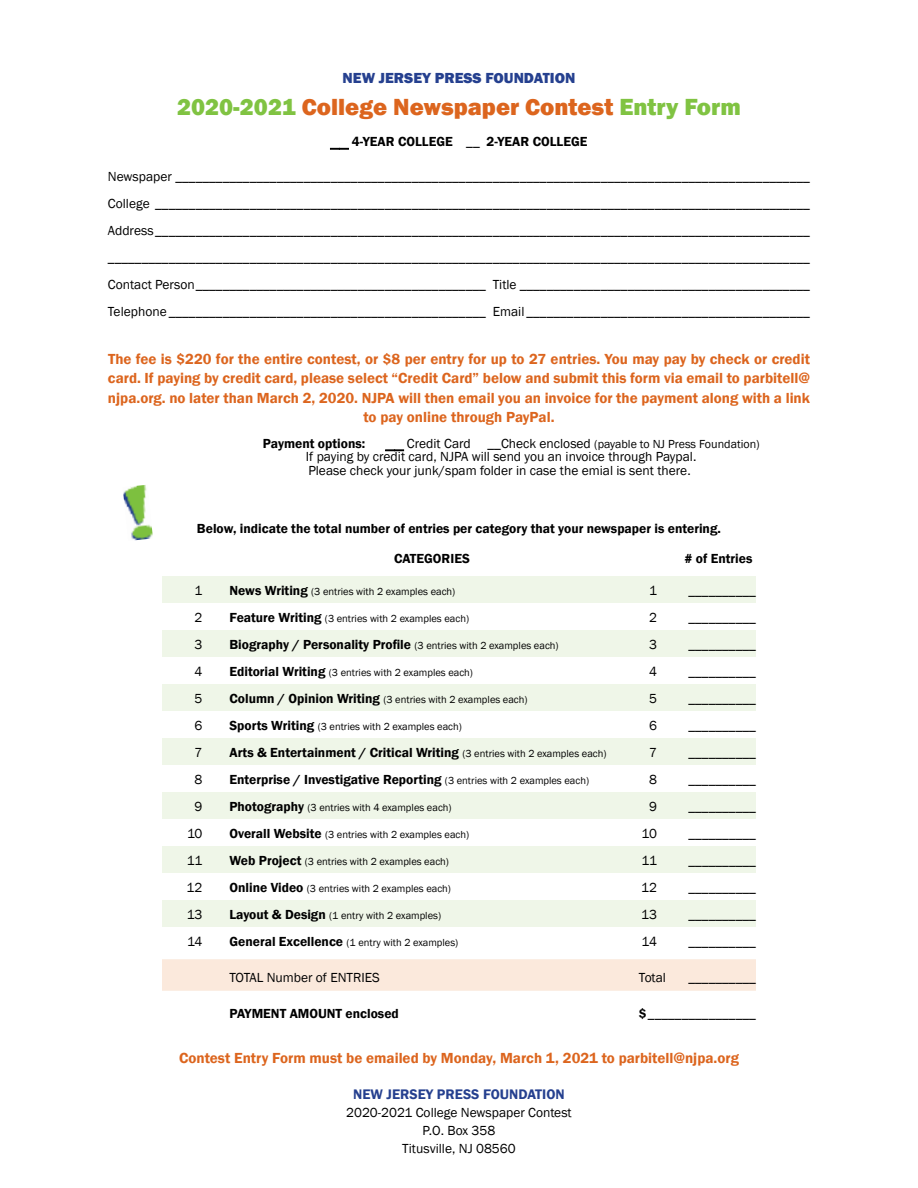
<style>
.page{position:relative;width:918px;height:1188px;background:#fff}
.page>*{position:absolute;margin:0;border:0;box-sizing:border-box;transform-origin:0 0}
.t1{font:800 24px "Franklin Gothic";color:#dc651e}
.t2{font:600 15px/19.5px "Franklin Gothic";color:#dc651e;text-align:center}
.t3{font:800 15px "Franklin Gothic";color:#25408f}
.t4{font:600 14.25px "Franklin Gothic";color:#25408f}
.t5{font:13.5px/27px "Franklin Gothic";color:#000;text-align:justify}
.t6{font:600 13.5px "Franklin Gothic";color:#000}
.t7{font:12px "Franklin Gothic";color:#000}
.t8{font:10.5px "Franklin Gothic";color:#000}
.s1{color:#80c342}
.s2{font-weight:400}
.s3{font-size:13.5px}
.s4{font-weight:600;font-size:13.5px}
.s5{font-weight:400;font-size:10.5px}
.s6{font-weight:600}
</style>
<div class="page">
<div style="left:162px;top:576px;width:594px;height:27px;background:#eff6e8"></div>
<div style="left:162px;top:630px;width:594px;height:27px;background:#eff6e8"></div>
<div style="left:162px;top:684px;width:594px;height:27px;background:#eff6e8"></div>
<div style="left:162px;top:738px;width:594px;height:27px;background:#eff6e8"></div>
<div style="left:162px;top:792px;width:594px;height:27px;background:#eff6e8"></div>
<div style="left:162px;top:846px;width:594px;height:27px;background:#eff6e8"></div>
<div style="left:162px;top:900px;width:594px;height:27px;background:#eff6e8"></div>
<div style="left:162px;top:959px;width:594px;height:32px;background:#fbe9dc"></div>
<svg style="left:330px;top:148px;width:19px;height:2px"></svg>
<svg style="left:385px;top:449px;width:19px;height:2px"></svg>
<img style="left:123px;top:485px;width:30px;height:56px">
<p class="t3" style="left:343px;top:69px;width:234px">NEW JERSEY PRESS FOUNDATION</p>
<h1 class="t1" style="left:177px;top:91px;width:565px"><span class="s1">2020-2021</span> College Newspaper Contest <span class="s1">Entry Form</span></h1>
<p class="t6" style="left:352px;top:133px;width:86px">4-Year College</p>
<p class="t6" style="left:466px;top:133px;width:106px"><span class="s2">__</span> 2-Year College</p>
<p class="t5" style="left:108px;top:163px;width:704px">Newspaper ______________________________________________________________________________________________ College _________________________________________________________________________________________________ Address_________________________________________________________________________________________________ ________________________________________________________________________________________________________ Contact Person___________________________________________ Title ___________________________________________ Telephone _______________________________________________ Email __________________________________________</p>
<p class="t2" style="left:108px;top:349px;width:704px">The fee is $220 for the entire contest, or $8 per entry for up to 27 entries. You may pay by check or credit card. If paying by credit card, please select “Credit Card” below and submit this form via email to parbitell@ njpa.org. no later than March 2, 2020. NJPA will then email you an invoice for the payment along with a link to pay online through PayPal.</p>
<p class="t6" style="left:263px;top:435px;width:104px">Payment options:</p>
<p class="t5" style="left:407px;top:430px;width:65px">Credit Card</p>
<p class="t7" style="left:488px;top:436px;width:274px"><span class="s3">__Check enclosed</span> (payable to NJ Press Foundation)</p>
<p class="t5" style="left:306px;top:450px;width:392px;line-height:13.5px">If paying by credit card, NJPA will send you an invoice through Paypal.<br>Please check your junk/spam folder in case the emial is sent there.</p>
<p class="t6" style="left:197px;top:520px;width:526px">Below, indicate the total number of entries per category that your newspaper is entering.</p>
<p class="t6" style="left:394px;top:550px;width:77px">CATEGORIES</p>
<p class="t6" style="left:685px;top:550px;width:69px"># of Entries</p>
<p class="t5" style="left:195px;top:577px;width:9px">1</p>
<p class="t8" style="left:229px;top:585px;width:227px"><span class="s4">News Writing</span> (3 entries with 2 examples each)</p>
<p class="t5" style="left:649px;top:577px;width:9px">1</p>
<p class="t5" style="left:688px;top:577px;width:69px">__________</p>
<p class="t5" style="left:195px;top:604px;width:9px">2</p>
<p class="t8" style="left:229px;top:612px;width:241px"><span class="s4">Feature Writing</span> (3 entries with 2 examples each)</p>
<p class="t5" style="left:649px;top:604px;width:9px">2</p>
<p class="t5" style="left:688px;top:604px;width:69px">__________</p>
<p class="t5" style="left:195px;top:631px;width:9px">3</p>
<p class="t6" style="left:229px;top:636px;width:331px">Biography / Personality Profile <span class="s5">(3 entries with 2 examples each)</span></p>
<p class="t5" style="left:649px;top:631px;width:9px">3</p>
<p class="t5" style="left:688px;top:631px;width:69px">__________</p>
<p class="t5" style="left:195px;top:658px;width:9px">4</p>
<p class="t8" style="left:229px;top:666px;width:245px"><span class="s4">Editorial Writing</span> (3 entries with 2 examples each)</p>
<p class="t5" style="left:649px;top:658px;width:9px">4</p>
<p class="t5" style="left:688px;top:658px;width:69px">__________</p>
<p class="t5" style="left:195px;top:685px;width:9px">5</p>
<p class="t8" style="left:229px;top:693px;width:300px"><span class="s4">Column / Opinion Writing</span> (3 entries with 2 examples each)</p>
<p class="t5" style="left:649px;top:685px;width:9px">5</p>
<p class="t5" style="left:688px;top:685px;width:69px">__________</p>
<p class="t5" style="left:195px;top:712px;width:9px">6</p>
<p class="t8" style="left:229px;top:720px;width:234px"><span class="s4">Sports Writing</span> (3 entries with 2 examples each)</p>
<p class="t5" style="left:649px;top:712px;width:9px">6</p>
<p class="t5" style="left:688px;top:712px;width:69px">__________</p>
<p class="t5" style="left:195px;top:739px;width:9px">7</p>
<p class="t6" style="left:229px;top:744px;width:379px">Arts &amp; Entertainment / Critical Writing <span class="s5">(3 entries with 2 examples each)</span></p>
<p class="t5" style="left:649px;top:739px;width:9px">7</p>
<p class="t5" style="left:688px;top:739px;width:69px">__________</p>
<p class="t5" style="left:195px;top:766px;width:9px">8</p>
<p class="t6" style="left:229px;top:771px;width:361px">Enterprise / Investigative Reporting <span class="s5">(3 entries with 2 examples each)</span></p>
<p class="t5" style="left:649px;top:766px;width:9px">8</p>
<p class="t5" style="left:688px;top:766px;width:69px">__________</p>
<p class="t5" style="left:195px;top:793px;width:9px">9</p>
<p class="t8" style="left:229px;top:801px;width:224px"><span class="s4">Photography</span> (3 entries with 4 examples each)</p>
<p class="t5" style="left:649px;top:793px;width:9px">9</p>
<p class="t5" style="left:688px;top:793px;width:69px">__________</p>
<p class="t5" style="left:187px;top:820px;width:17px">10</p>
<p class="t8" style="left:229px;top:828px;width:241px"><span class="s4">Overall Website</span> (3 entries with 2 examples each)</p>
<p class="t5" style="left:642px;top:820px;width:17px">10</p>
<p class="t5" style="left:689px;top:820px;width:69px">__________</p>
<p class="t5" style="left:187px;top:847px;width:17px">11</p>
<p class="t8" style="left:230px;top:855px;width:221px"><span class="s4">Web Project</span> (3 entries with 2 examples each)</p>
<p class="t5" style="left:641px;top:847px;width:17px">11</p>
<p class="t5" style="left:689px;top:847px;width:69px">__________</p>
<p class="t5" style="left:187px;top:874px;width:17px">12</p>
<p class="t8" style="left:230px;top:882px;width:223px"><span class="s4">Online Video</span> (3 entries with 2 examples each)</p>
<p class="t5" style="left:641px;top:874px;width:17px">12</p>
<p class="t5" style="left:688px;top:874px;width:69px">__________</p>
<p class="t5" style="left:187px;top:901px;width:17px">13</p>
<p class="t8" style="left:229px;top:909px;width:213px"><span class="s4">Layout &amp; Design</span> (1 entry with 2 examples)</p>
<p class="t5" style="left:641px;top:901px;width:17px">13</p>
<p class="t5" style="left:688px;top:901px;width:69px">__________</p>
<p class="t5" style="left:187px;top:928px;width:17px">14</p>
<p class="t8" style="left:229px;top:936px;width:230px"><span class="s4">General Excellence</span> (1 entry with 2 examples)</p>
<p class="t5" style="left:642px;top:928px;width:17px">14</p>
<p class="t5" style="left:688px;top:928px;width:69px">__________</p>
<p class="t5" style="left:229px;top:964px;width:152px">TOTAL Number of ENTRIES</p>
<p class="t5" style="left:639px;top:964px;width:29px">Total</p>
<p class="t5" style="left:688px;top:964px;width:69px">__________</p>
<p class="t6" style="left:229px;top:1005px;width:17px">Payment</p>
<p class="t6" style="left:290px;top:1005px;width:111px">AMOUNT enclosed</p>
<p class="t5" style="left:639px;top:1000px;width:118px"><span class="s6">$</span>________________</p>
<p class="t2" style="left:179px;top:1048px;width:561px">Contest Entry Form must be emailed by Monday, March 1, 2021 to parbitell@njpa.org</p>
<p class="t4" style="left:353px;top:1085px;width:66px">New Jersey</p>
<p class="t4" style="left:437px;top:1085px;width:27px">Press</p>
<p class="t4" style="left:483px;top:1085px;width:17px">Foundation</p>
<p class="t5" style="left:346px;top:1104px;width:227px;line-height:18px;text-align:center">2020-2021 College Newspaper Contest<br>P.O. Box 358<br>Titusville, NJ 08560</p>
</div>
